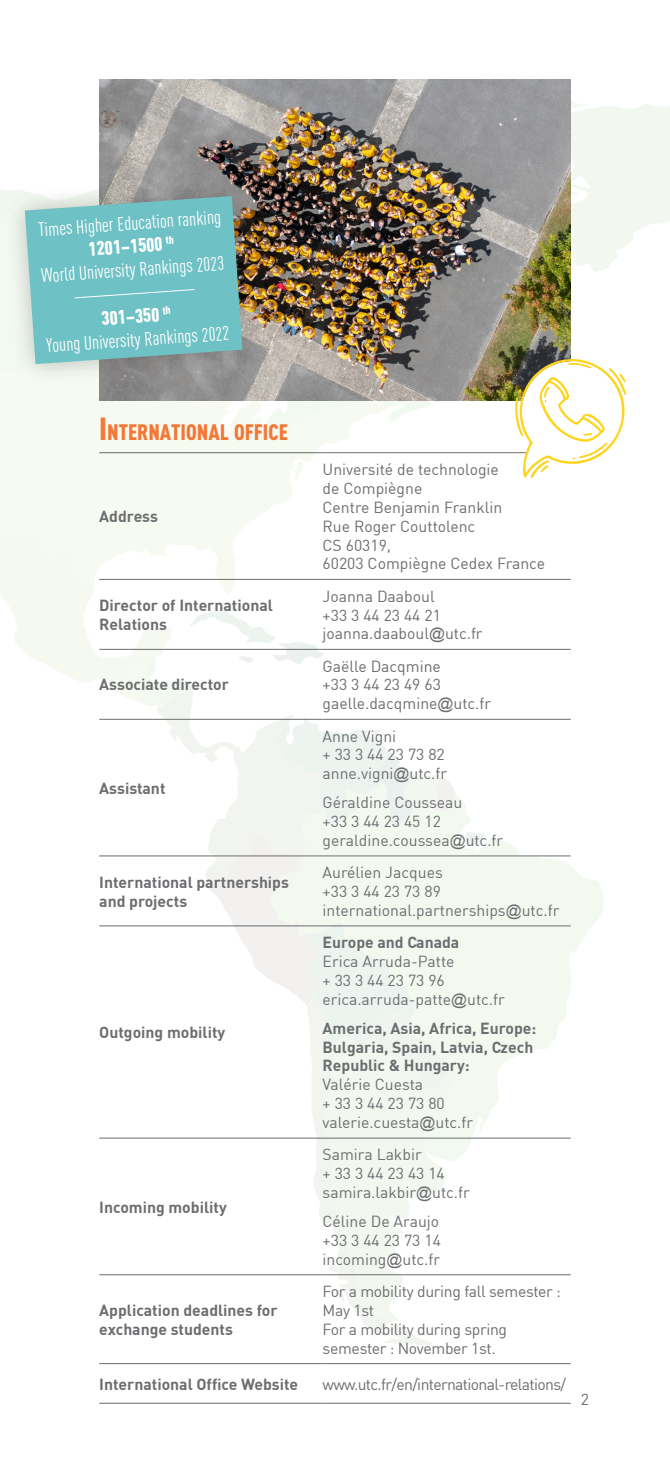
<style>
.page{position:relative;width:670px;height:1474px;background:#fff}
.page>*{position:absolute;margin:0;border:0;box-sizing:border-box;transform-origin:0 0}
.courant{font:900 22.05px "DIN Cond";color:#f27837}
.t1{font:19.25px "DIN Cond";color:#fff}
.t2{font:900 19.25px "DIN Cond";color:#fff}
.courant-2{font:15.75px/18.9px "DIN";color:#6c6d70}
.courant-3{font:700 15.75px/18.9px "DIN";color:#6c6d70}
.courant-4{font:15.75px/18.9px "DIN";letter-spacing:-.02em;color:#6c6d70}
.courant-5{font:15.75px "DIN";letter-spacing:-.04em;color:#6c6d70}
.s1{font-size:31.5px}
.s2{font-family:"Arial"}
</style>
<div class="page">
<svg style="left:486px;top:838px;width:117px;height:301px;fill:#f4f9f0"></svg>
<div style="left:0;top:480px;width:292px;height:43px;background:#f7faf0"></div>
<svg style="left:0;top:523px;width:486px;height:822px"></svg>
<hr style="left:99px;top:579px;width:223px;height:1px;background:#6c6d70">
<hr style="left:322px;top:579px;width:248px;height:1px;background:#6c6d70">
<hr style="left:99px;top:649px;width:223px;height:1px;background:#6c6d70">
<hr style="left:322px;top:649px;width:248px;height:1px;background:#6c6d70">
<hr style="left:99px;top:719px;width:223px;height:1px;background:#6c6d70">
<hr style="left:322px;top:719px;width:248px;height:1px;background:#6c6d70">
<hr style="left:99px;top:855px;width:223px;height:1px;background:#6c6d70">
<hr style="left:322px;top:855px;width:248px;height:1px;background:#6c6d70">
<hr style="left:99px;top:925px;width:223px;height:1px;background:#6c6d70">
<hr style="left:322px;top:925px;width:248px;height:1px;background:#6c6d70">
<hr style="left:99px;top:1137px;width:223px;height:1px;background:#6c6d70">
<hr style="left:322px;top:1137px;width:248px;height:1px;background:#6c6d70">
<hr style="left:99px;top:1274px;width:223px;height:1px;background:#6c6d70">
<hr style="left:322px;top:1274px;width:248px;height:1px;background:#6c6d70">
<hr style="left:99px;top:1363px;width:223px;height:1px;background:#6c6d70">
<hr style="left:322px;top:1363px;width:248px;height:1px;background:#6c6d70">
<hr style="left:99px;top:1402px;width:223px;height:1px;background:#6c6d70">
<hr style="left:322px;top:1402px;width:248px;height:1px;background:#6c6d70">
<img style="left:99px;top:79px;width:471px;height:20px">
<img style="left:0;top:99px;width:670px;height:381px">
<p class="t1" style="left:38px;top:218px;width:185px;rotate:-4deg">Times Higher Education ranking</p>
<p class="t2" style="left:88px;top:237px;width:87px;rotate:-4deg">1201–1500 <sup>th</sup></p>
<p class="t1" style="left:41px;top:264px;width:185px;rotate:-4deg">World University Rankings 2023</p>
<p class="t2" style="left:101px;top:306px;width:71px;rotate:-4deg">301–350 <sup>th</sup></p>
<p class="t1" style="left:45px;top:334px;width:185px;rotate:-4deg">Young University Rankings 2022</p>
<p class="courant" style="left:99px;top:418px;width:190px"><span class="s1">I</span>NTERNATIONAL OFFICE</p>
<p class="courant-3" style="left:99px;top:506px;width:60px">Address</p>
<p class="courant-3" style="left:99px;top:595px;width:175px">Director of International<br>Relations</p>
<p class="courant-3" style="left:99px;top:674px;width:131px">Associate director</p>
<p class="courant-3" style="left:99px;top:778px;width:68px">Assistant</p>
<p class="courant-3" style="left:99px;top:871px;width:191px">International partnerships and projects</p>
<p class="courant-3" style="left:99px;top:1022px;width:128px">Outgoing mobility</p>
<p class="courant-3" style="left:99px;top:1196px;width:129px">Incoming mobility</p>
<p class="courant-3" style="left:99px;top:1299px;width:180px">Application deadlines for exchange students</p>
<p class="courant-2" style="left:322px;top:459px;width:178px">Université de technologie de Compiègne</p>
<p class="courant-2" style="left:322px;top:497px;width:181px">Centre Benjamin Franklin</p>
<p class="courant-2" style="left:322px;top:516px;width:154px">Rue Roger Couttolenc</p>
<p class="courant-2" style="left:322px;top:535px;width:224px">CS 60319,<br>60203 Compiègne Cedex France</p>
<p class="courant-2" style="left:322px;top:586px;width:114px">Joanna Daaboul</p>
<p class="courant-2" style="left:322px;top:605px;width:120px">+33 3 44 23 44 21</p>
<p class="courant-2" style="left:322px;top:624px;width:161px">joanna.daaboul<span class="s2">@</span>utc.fr</p>
<p class="courant-2" style="left:322px;top:656px;width:120px">Gaëlle Dacqmine</p>
<p class="courant-2" style="left:322px;top:675px;width:120px">+33 3 44 23 49 63</p>
<p class="courant-2" style="left:322px;top:694px;width:170px">gaelle.dacqmine<span class="s2">@</span>utc.fr</p>
<p class="courant-2" style="left:322px;top:726px;width:75px">Anne Vigni</p>
<p class="courant-2" style="left:322px;top:745px;width:124px">+ 33 3 44 23 73 82</p>
<p class="courant-2" style="left:322px;top:764px;width:126px">anne.vigni<span class="s2">@</span>utc.fr</p>
<p class="courant-2" style="left:322px;top:792px;width:141px">Géraldine Cousseau</p>
<p class="courant-2" style="left:322px;top:811px;width:120px">+33 3 44 23 45 12</p>
<p class="courant-2" style="left:322px;top:830px;width:182px">geraldine.coussea<span class="s2">@</span>utc.fr</p>
<p class="courant-2" style="left:322px;top:862px;width:122px">Aurélien Jacques</p>
<p class="courant-2" style="left:322px;top:881px;width:120px">+33 3 44 23 73 89</p>
<p class="courant-2" style="left:322px;top:900px;width:238px">international.partnerships<span class="s2">@</span>utc.fr</p>
<p class="courant-3" style="left:322px;top:932px;width:138px">Europe and Canada</p>
<p class="courant-2" style="left:322px;top:951px;width:133px">Erica Arruda-Patte + 33 3 44 23 73 96</p>
<p class="courant-2" style="left:322px;top:989px;width:184px">erica.arruda-patte<span class="s2">@</span>utc.fr</p>
<p class="courant-3" style="left:322px;top:1017px;width:215px">America, Asia, Africa, Europe:<br>Bulgaria, Spain, Latvia, Czech<br>Republic &amp; Hungary:</p>
<p class="courant-2" style="left:322px;top:1074px;width:102px">Valérie Cuesta</p>
<p class="courant-2" style="left:322px;top:1093px;width:124px">+ 33 3 44 23 73 80</p>
<p class="courant-2" style="left:322px;top:1112px;width:152px">valerie.cuesta<span class="s2">@</span>utc.fr</p>
<p class="courant-2" style="left:322px;top:1144px;width:101px">Samira Lakbir</p>
<p class="courant-2" style="left:322px;top:1163px;width:124px">+ 33 3 44 23 43 14</p>
<p class="courant-2" style="left:322px;top:1182px;width:149px">samira.lakbir<span class="s2">@</span>utc.fr</p>
<p class="courant-2" style="left:322px;top:1211px;width:118px">Céline De Araujo</p>
<p class="courant-2" style="left:322px;top:1230px;width:120px">+33 3 44 23 73 14</p>
<p class="courant-2" style="left:322px;top:1249px;width:119px">incoming<span class="s2">@</span>utc.fr</p>
<p class="courant-4" style="left:322px;top:1281px;width:240px">For a mobility during fall semester :<br>May 1st</p>
<p class="courant-4" style="left:322px;top:1319px;width:186px">For a mobility during spring semester : November 1st.</p>
<p class="courant-3" style="left:99px;top:1373px;width:200px">International Office Website</p>
<p class="courant-5" style="left:322px;top:1373px;width:245px">www.utc.fr/en/international-relations/</p>
<p class="courant-2" style="left:580px;top:1389px;width:10px">2</p>
</div>
